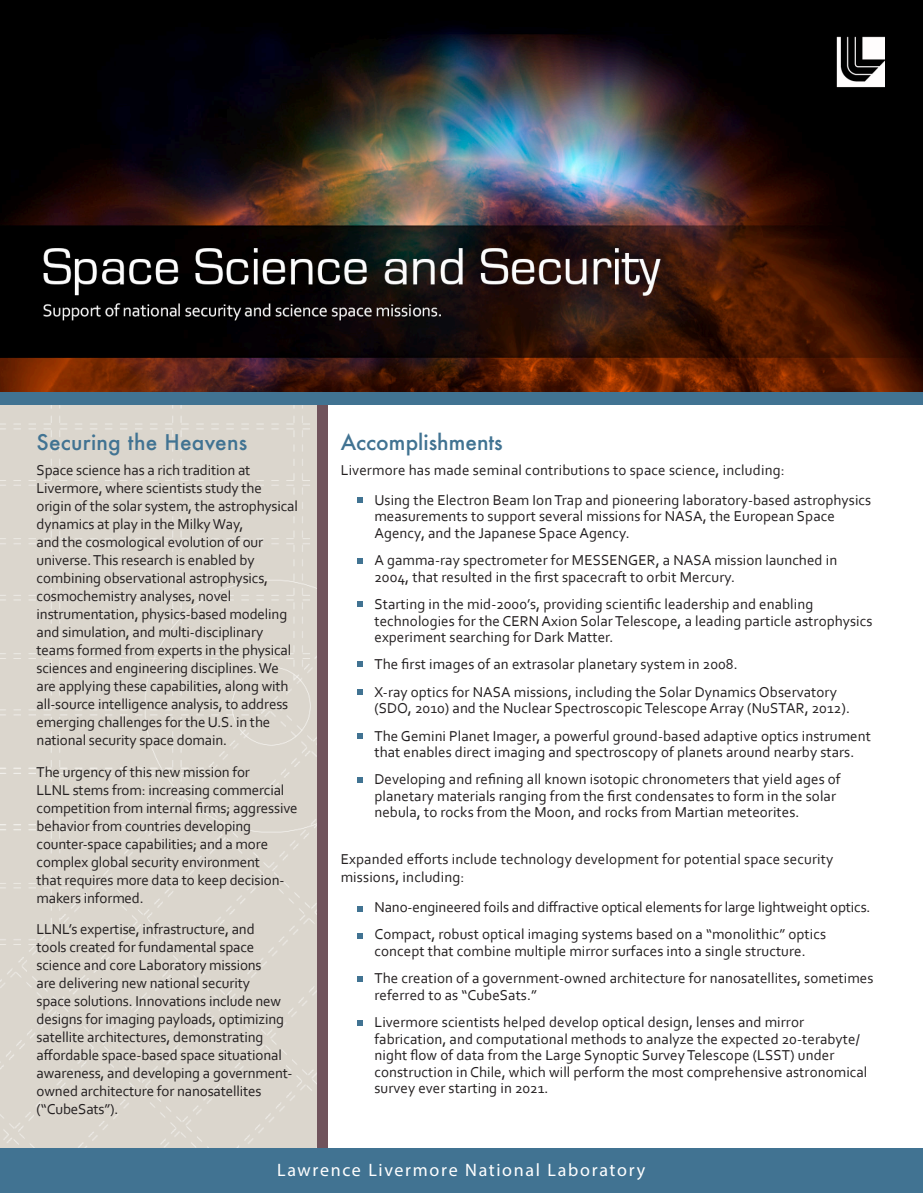
<style>
.page{position:relative;width:923px;height:1193px;background:#fff}
.page>*{position:absolute;margin:0;border:0;box-sizing:border-box;transform-origin:0 0}
.t1{font:500 21px "Futura";letter-spacing:.01em;color:#417392}
.t2{font:18px "Myriad Pro";letter-spacing:.095em;color:#fff}
.AMM_bullets{font:15px/16.5px "Corbel";letter-spacing:.005em;color:#231f20}
.Paragraph_Style_1{font:15px/18px "Corbel";letter-spacing:-.01em;color:#231f20}
.Paragraph_Style_1-2{font:15px/18px "Corbel";letter-spacing:.01em;color:#231f20}
</style>
<div class="page">
<img style="left:0;top:0;width:923px;height:392px">
<div style="left:0;top:404px;width:317px;height:744px;background:#dbd6cd"></div>
<img style="left:835px;top:36px;width:52px;height:53px">
<div style="left:317px;top:398px;width:10px;height:785px;background:#70535c"></div>
<div style="left:0;top:392px;width:923px;height:12px;background:#417392"></div>
<div style="left:0;top:1148px;width:923px;height:45px;background:#417392"></div>
<svg style="left:357px;top:497px;width:6px;height:5px"></svg>
<svg style="left:357px;top:777px;width:6px;height:6px"></svg>
<svg style="left:357px;top:733px;width:6px;height:5px"></svg>
<svg style="left:357px;top:1020px;width:6px;height:5px"></svg>
<svg style="left:357px;top:976px;width:6px;height:6px"></svg>
<svg style="left:357px;top:933px;width:6px;height:5px"></svg>
<svg style="left:357px;top:689px;width:6px;height:6px"></svg>
<svg style="left:357px;top:661px;width:6px;height:6px"></svg>
<svg style="left:357px;top:601px;width:6px;height:6px"></svg>
<svg style="left:357px;top:906px;width:6px;height:5px"></svg>
<svg style="left:357px;top:558px;width:6px;height:6px"></svg>
<svg style="left:0;top:0;width:4px;height:3px"></svg>
<p class="t1" style="left:37px;top:428px;width:212px">Securing the Heavens</p>
<p class="Paragraph_Style_1" style="left:37px;top:460px;width:263px">Space science has a rich tradition at Livermore, where scientists study the origin of the solar system, the astrophysical dynamics at play in the Milky Way,<br>and the cosmological evolution of our universe. This research is enabled by combining observational astrophysics, cosmochemistry analyses, novel instrumentation, physics-based modeling and simulation, and multi-disciplinary teams formed from experts in the physical sciences and engineering disciplines. We are applying these capabilities, along with all-source intelligence analysis, to address emerging challenges for the U.S. in the national security space domain.</p>
<p class="Paragraph_Style_1" style="left:37px;top:762px;width:262px">The urgency of this new mission for<br>LLNL stems from: increasing commercial competition from internal firms; aggressive behavior from countries developing counter-space capabilities; and a more complex global security environment<br>that requires more data to keep decision&shy;makers informed.</p>
<p class="Paragraph_Style_1" style="left:37px;top:919px;width:257px">LLNL’s expertise, infrastructure, and<br>tools created for fundamental space science and core Laboratory missions<br>are delivering new national security<br>space solutions. Innovations include new designs for imaging payloads, optimizing satellite architectures, demonstrating affordable space-based space situational awareness, and developing a government&shy;owned architecture for nanosatellites (“CubeSats”).</p>
<p class="t1" style="left:341px;top:428px;width:164px">Accomplishments</p>
<p class="Paragraph_Style_1-2" style="left:341px;top:460px;width:445px">Livermore has made seminal contributions to space science, including:</p>
<p class="AMM_bullets" style="left:374px;top:491px;width:498px">Using the Electron Beam Ion Trap and pioneering laboratory-based astrophysics measurements to support several missions for NASA, the European Space<br>Agency, and the Japanese Space Agency.</p>
<p class="AMM_bullets" style="left:374px;top:552px;width:464px">A gamma-ray spectrometer for MESSENGER, a NASA mission launched in<br>2004, that resulted in the first spacecraft to orbit Mercury.</p>
<p class="AMM_bullets" style="left:374px;top:595px;width:499px">Starting in the mid-2000’s, providing scientific leadership and enabling technologies for the CERN Axion Solar Telescope, a leading particle astrophysics experiment searching for Dark Matter.</p>
<p class="AMM_bullets" style="left:374px;top:656px;width:365px">The first images of an extrasolar planetary system in 2008.</p>
<p class="AMM_bullets" style="left:374px;top:683px;width:477px">X-ray optics for NASA missions, including the Solar Dynamics Observatory (SDO, 2010) and the Nuclear Spectroscopic Telescope Array (NuSTAR, 2012).</p>
<p class="AMM_bullets" style="left:374px;top:727px;width:498px">The Gemini Planet Imager, a powerful ground-based adaptive optics instrument that enables direct imaging and spectroscopy of planets around nearby stars.</p>
<p class="AMM_bullets" style="left:374px;top:771px;width:468px">Developing and refining all known isotopic chronometers that yield ages of planetary materials ranging from the first condensates to form in the solar nebula, to rocks from the Moon, and rocks from Martian meteorites.</p>
<p class="Paragraph_Style_1-2" style="left:341px;top:850px;width:494px">Expanded efforts include technology development for potential space security missions, including:</p>
<p class="AMM_bullets" style="left:374px;top:898px;width:497px">Nano-engineered foils and diffractive optical elements for large lightweight optics.</p>
<p class="AMM_bullets" style="left:374px;top:926px;width:453px">Compact, robust optical imaging systems based on a “monolithic” optics concept that combine multiple mirror surfaces into a single structure.</p>
<p class="AMM_bullets" style="left:374px;top:969px;width:500px">The creation of a government-owned architecture for nanosatellites, sometimes referred to as “CubeSats.”</p>
<p class="AMM_bullets" style="left:374px;top:1013px;width:494px">Livermore scientists helped develop optical design, lenses and mirror fabrication, and computational methods to analyze the expected 20-terabyte/ night flow of data from the Large Synoptic Survey Telescope (LSST) under construction in Chile, which will perform the most comprehensive astronomical survey ever starting in 2021.</p>
<p class="t2" style="left:277px;top:1158px;width:370px">Lawrence Livermore National Laboratory</p>
</div>
